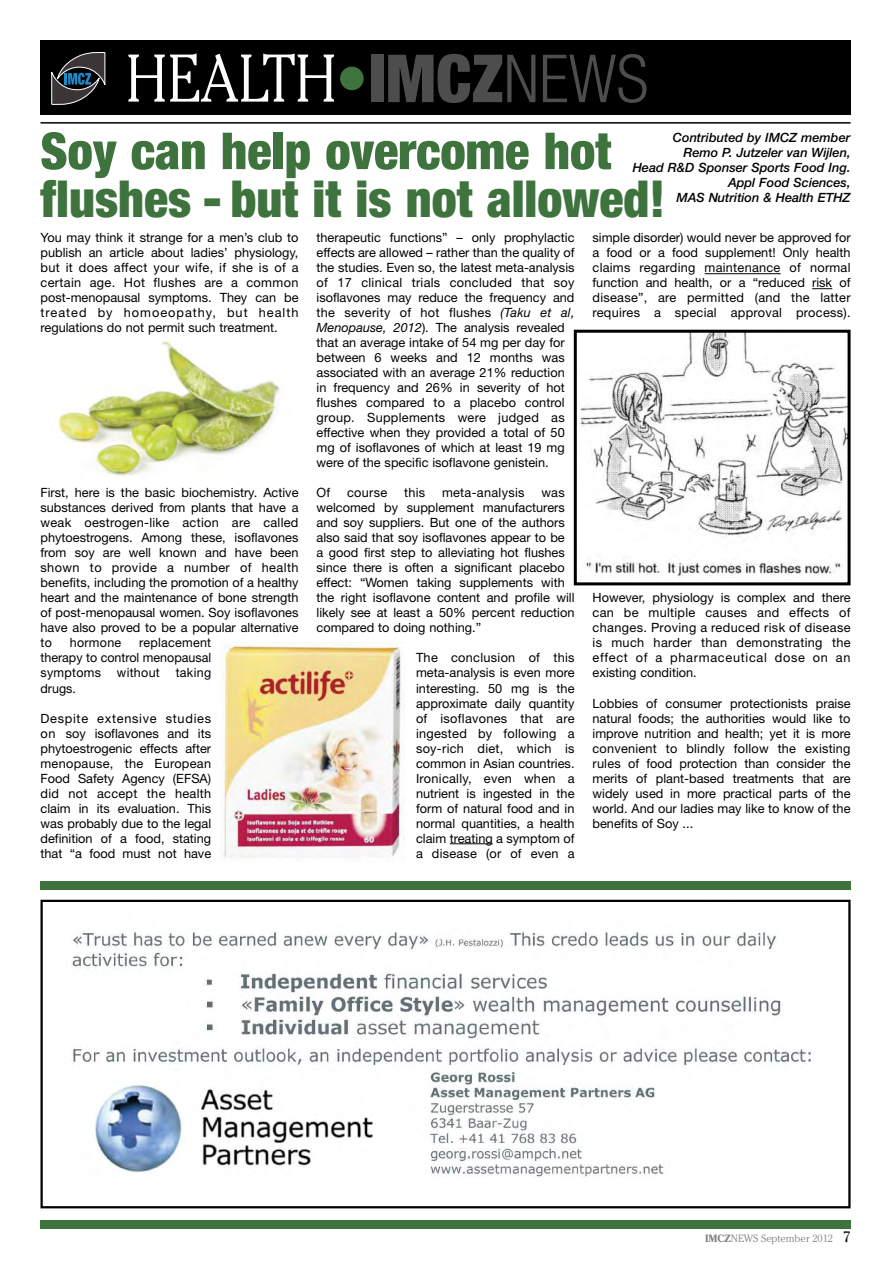
<style>
.page{position:relative;width:893px;height:1263px;background:#fff}
.page>*{position:absolute;margin:0;border:0;box-sizing:border-box;transform-origin:0 0}
.t1{font:300 66.9px "Cheltenham";color:#fff;scale:.87 1}
.t2{font:900 condensed 51px/48px "Helvetica Neue";color:#3f733e}
.t3{font:12.75px/15px "Helvetica Neue";color:#000;text-align:justify}
.t4{font:italic 500 12.75px/15px "Helvetica Neue";color:#000;text-align:right}
.t5{font:12.75px "Helvetica Neue";letter-spacing:.02em;color:#000}
.t6{font:300 10.5px "Cheltenham";color:#808080}
.s1{font-family:"Helvetica Neue";font-weight:900;font-stretch:condensed;font-size:66.3px;color:#3f733e}
.s2{font-family:"Helvetica Neue";font-weight:900;font-stretch:condensed;font-size:66.3px;color:#4d4d4d}
.s3{font-family:"Helvetica Neue";font-stretch:condensed;font-size:66.3px;color:#4d4d4d}
.s4{font-style:italic}
.s5{font-weight:700}
.s6{font-weight:400;font-size:15px;color:#000}
</style>
<div class="page">
<div style="left:40px;top:1220px;width:810px;height:9px;background:#3f733e"></div>
<div style="left:41px;top:881px;width:809px;height:9px;background:#3f733e"></div>
<img style="left:71px;top:930px;width:740px;height:248px">
<div style="left:41px;top:900px;width:810px;height:308px;border:2px solid #000"></div>
<hr style="left:450px;top:843px;width:43px;height:1px;background:#000">
<hr style="left:705px;top:273px;width:76px;height:1px;background:#000">
<svg style="left:812px;top:288px;width:20px;height:1px"></svg>
<img style="left:220px;top:643px;width:184px;height:215px">
<div style="left:40px;top:41px;width:810px;height:74px;background:#000"></div>
<svg style="left:51px;top:52px;width:54px;height:53px"></svg>
<hr style="left:40px;top:122px;width:810px;height:2px;background:#000">
<img style="left:58px;top:340px;width:222px;height:137px">
<img style="left:579px;top:334px;width:268px;height:243px">
<div style="left:574px;top:330px;width:277px;height:255px;border:3px solid #000"></div>
<h1 class="t1" style="left:126px;top:52px;width:602px">HEALTH<span class="s1">•</span><span class="s2">IMCZ</span><span class="s3">NEWS</span></h1>
<p class="t4" style="left:633px;top:131px;width:219px">Contributed by IMCZ member<br>Remo P. Jutzeler van Wijlen,<br>Head R&amp;D Sponser Sports Food Ing.<br>Appl Food Sciences,<br>MAS Nutrition &amp; Health ETHZ</p>
<h2 class="t2" style="left:40px;top:131px;width:626px">Soy can help overcome hot flushes - but it is not allowed!</h2>
<p class="t3" style="left:40px;top:232px;width:260px">You may think it strange for a men’s club to publish an article about ladies’ physiology, but it does affect your wife, if she is of a certain age. Hot flushes are a common post-menopausal symptoms. They can be treated by homoeopathy, but health regulations do not permit such treatment.</p>
<p class="t3" style="left:41px;top:487px;width:260px">First, here is the basic biochemistry. Active substances derived from plants that have a weak oestrogen-like action are called phytoestrogens. Among these, isoflavones from soy are well known and have been shown to provide a number of health benefits, including the promotion of a healthy heart and the maintenance of bone strength of post-menopausal women. Soy isoflavones have also proved to be a popular alternative to</p>
<p class="t3" style="left:41px;top:637px;width:172px;text-indent:99px">replacement therapy to control menopausal symptoms</p>
<p class="t5" style="left:70px;top:638px;width:53px">hormone</p>
<p class="t5" style="left:117px;top:668px;width:44px">without</p>
<p class="t3" style="left:176px;top:667px;width:37px">taking</p>
<p class="t3" style="left:41px;top:682px;width:37px">drugs.</p>
<p class="t3" style="left:40px;top:712px;width:172px">Despite extensive studies on soy isoflavones and its phytoestrogenic effects after menopause, the European Food Safety Agency (EFSA) did not accept the health claim in its evaluation. This was probably due to the legal definition of a food, stating that “a food must not have</p>
<p class="t3" style="left:317px;top:232px;width:260px;text-align:left">therapeutic functions” – only prophylactic effects are allowed – rather than the quality of the studies. Even so, the latest meta-analysis of 17 clinical trials concluded that soy isoflavones may reduce the frequency and the severity of hot flushes <span class="s4">(Taku et al, Menopause, 2012</span>). The analysis revealed that an average intake of 54 mg per day for between 6 weeks and 12 months was associated with an average 21% reduction in frequency and 26% in severity of hot flushes compared to a placebo control group. Supplements were judged as effective when they provided a total of 50 mg of isoflavones of which at least 19 mg were of the specific isoflavone genistein.</p>
<p class="t3" style="left:317px;top:487px;width:15px">Of</p>
<p class="t3" style="left:347px;top:487px;width:42px">course</p>
<p class="t3" style="left:404px;top:487px;width:23px">this</p>
<p class="t5" style="left:442px;top:488px;width:84px">meta-analysis</p>
<p class="t3" style="left:316px;top:487px;width:260px;text-align:left;text-indent:225px">was welcomed by supplement manufacturers and soy suppliers. But one of the authors also said that soy isoflavones appear to be a good first step to alleviating hot flushes since there is often a significant placebo effect: “Women taking supplements with the right isoflavone content and profile will likely see at least a 50% percent reduction compared to doing nothing.”</p>
<p class="t3" style="left:416px;top:652px;width:160px">The conclusion of this meta-analysis is even more interesting. 50 mg is the approximate daily quantity of isoflavones that are ingested by following a soy-rich diet, which is common in Asian countries.<br>Ironically, even when a nutrient is ingested in the form of natural food and in normal quantities, a health claim treating a symptom of a disease (or of even a</p>
<p class="t3" style="left:593px;top:232px;width:260px">simple disorder) would never be approved for a food or a food supplement! Only health claims regarding maintenance of normal function and health, or a “reduced risk of disease”, are permitted (and the latter requires a special approval process).</p>
<p class="t3" style="left:593px;top:592px;width:260px">However, physiology is complex and there can be multiple causes and effects of changes. Proving a reduced risk of disease is much harder than demonstrating the effect of a pharmaceutical dose on an existing condition.</p>
<p class="t3" style="left:593px;top:697px;width:260px">Lobbies of consumer protectionists praise natural foods; the authorities would like to improve nutrition and health; yet it is more convenient to blindly follow the existing rules of food protection than consider the merits of plant-based treatments that are widely used in more practical parts of the world. And our ladies may like to know of the benefits of Soy ...</p>
<p class="t6" style="left:705px;top:1234px;width:147px"><span class="s5">IMCZ</span>NEWS September 2012 <span class="s6">7</span></p>
</div>
